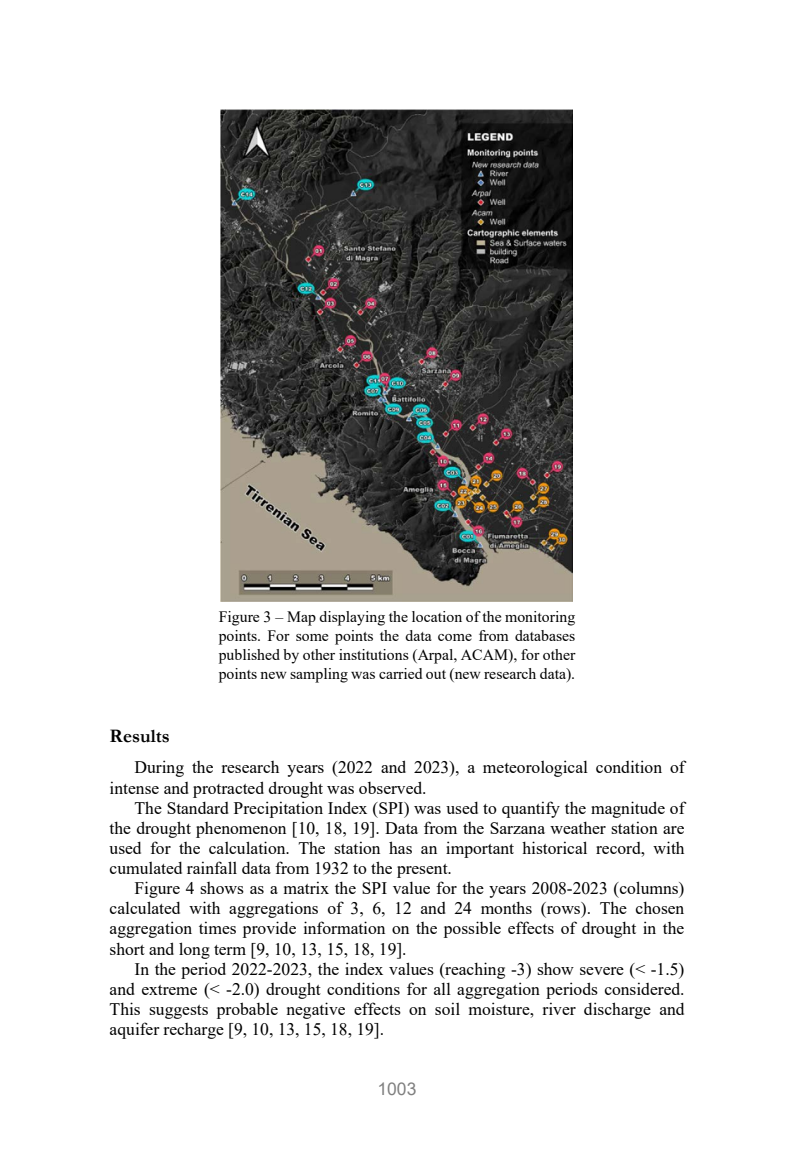
<style>
.page{position:relative;width:794px;height:1166px;background:#fff}
.page>*{position:absolute;margin:0;border:0;box-sizing:border-box;transform-origin:0 0}
.t1{font:700 19.25px "Garamond";color:#000}
.t2{font:17.5px/20.1px "Times New Roman";color:#000;text-align:justify}
.t3{font:17.5px "Arial";color:#808080}
.t4{font:15.75px/19.2px "Times New Roman";color:#000;text-align:justify}
</style>
<div class="page">
<img style="left:221px;top:109px;width:351px;height:492px">
<p class="t4" style="left:219px;top:606px;width:358px">Figure 3 – Map displaying the location of the monitoring points. For some points the data come from databases published by other institutions (Arpal, ACAM), for other points new sampling was carried out (new research data).</p>
<p class="t1" style="left:110px;top:722px;width:62px">Results</p>
<p class="t2" style="left:110px;top:757px;width:576px;text-indent:25px">During the research years (2022 and 2023), a meteorological condition of intense and protracted drought was observed.</p>
<p class="t2" style="left:110px;top:797px;width:576px;text-indent:25px">The Standard Precipitation Index (SPI) was used to quantify the magnitude of the drought phenomenon [10, 18, 19]. Data from the Sarzana weather station are used for the calculation. The station has an important historical record, with cumulated rainfall data from 1932 to the present.</p>
<p class="t2" style="left:110px;top:878px;width:576px;text-indent:25px">Figure 4 shows as a matrix the SPI value for the years 2008-2023 (columns) calculated with aggregations of 3, 6, 12 and 24 months (rows). The chosen aggregation times provide information on the possible effects of drought in the short and long term [9, 10, 13, 15, 18, 19].</p>
<p class="t2" style="left:110px;top:958px;width:576px;text-indent:25px">In the period 2022-2023, the index values (reaching -3) show severe (&lt; -1.5) and extreme (&lt; -2.0) drought conditions for all aggregation periods considered.<br>This suggests probable negative effects on soil moisture, river discharge and aquifer recharge [9, 10, 13, 15, 18, 19].</p>
<p class="t3" style="left:377px;top:1077px;width:41px">1003</p>
</div>
